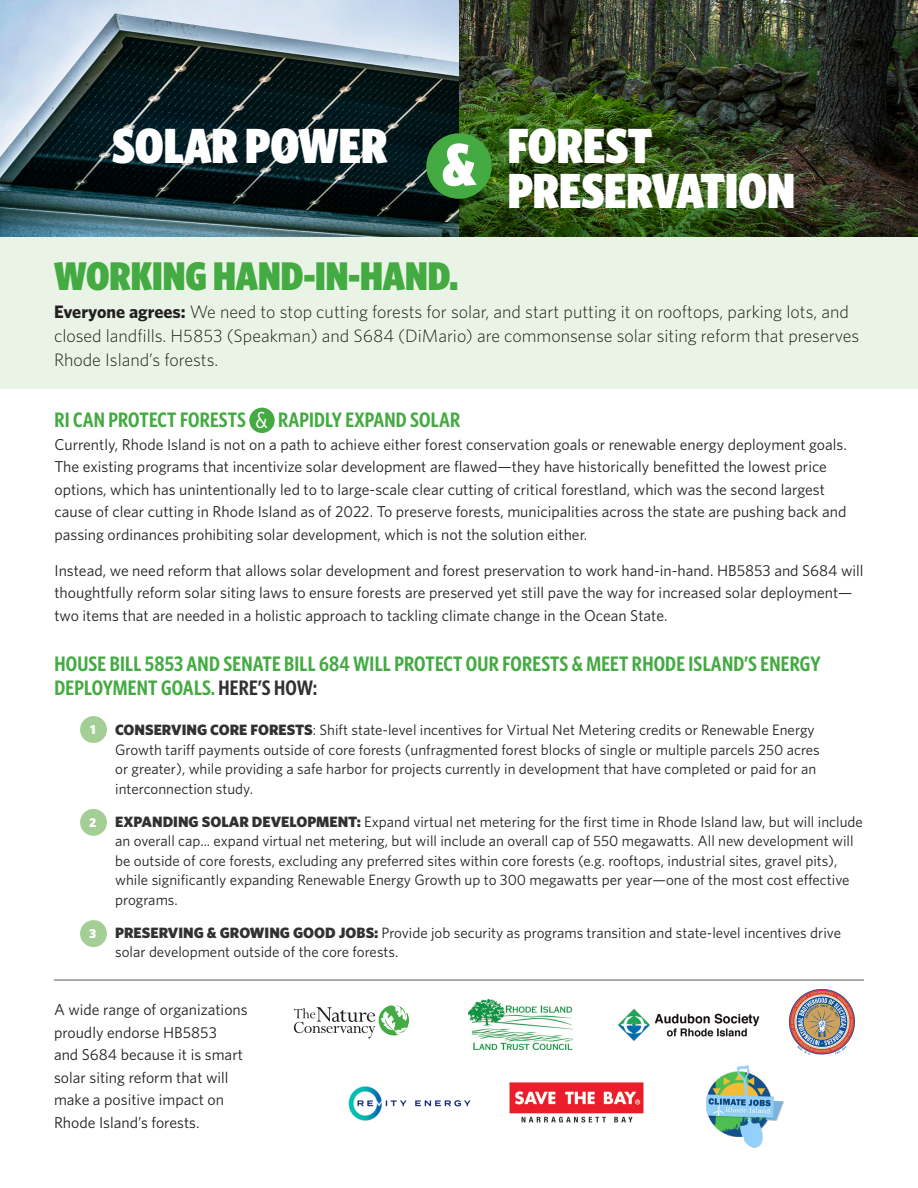
<style>
.page{position:relative;width:918px;height:1188px;background:#fff}
.page>*{position:absolute;margin:0;border:0;box-sizing:border-box;transform-origin:0 0}
.Title_2{font:900 60px "Whitney Condensed";color:#fff}
.Title_2-2{font:900 49.5px "Whitney Condensed";color:#fff}
.Title_2-3{font:900 40.05px "Whitney Condensed";color:#44aa42}
.Subhead{font:600 21px/24px "Whitney Condensed";letter-spacing:.01em;color:#44aa42}
.Title_2-4{font:600 21px "Whitney Condensed";letter-spacing:.01em;color:#44aa42}
.Intrograph{font:300 18px/24px "Whitney";color:#231f20}
.t1{font:15.75px/22.5px "Whitney";color:#231f20}
.Indented{font:15px/19.5px "Whitney";color:#231f20}
.t2{font:900 12.9px "Whitney";color:#fff}
.s1{font-weight:700}
.s2{font-weight:400;font-size:23.25px;color:#fff}
.s3{color:#333033}
.s4{font-weight:900;color:#333033}
</style>
<div class="page">
<img style="left:0;top:0;width:459px;height:238px">
<img style="left:459px;top:0;width:459px;height:238px">
<div style="left:0;top:238px;width:918px;height:151px;background:#eaf4e6"></div>
<div style="left:249px;top:408px;width:26px;height:25px;background:#44aa42;border-radius:50%"></div>
<hr style="left:54px;top:980px;width:810px;height:1px;background:#57585a">
<svg style="left:294px;top:1005px;width:115px;height:33px"></svg>
<img style="left:469px;top:1000px;width:104px;height:49px">
<img style="left:618px;top:1009px;width:142px;height:32px">
<img style="left:790px;top:989px;width:65px;height:66px">
<img style="left:706px;top:1065px;width:78px;height:82px">
<img style="left:706px;top:1134px;width:3px;height:9px">
<img style="left:709px;top:1137px;width:34px;height:6px">
<img style="left:509px;top:1082px;width:135px;height:41px">
<img style="left:348px;top:1086px;width:123px;height:34px">
<div style="left:426px;top:133px;width:66px;height:66px;background:#44aa42;border-radius:50%"></div>
<div style="left:80px;top:716px;width:27px;height:27px;background:#a3ce95;border-radius:50%"></div>
<div style="left:80px;top:809px;width:27px;height:27px;background:#a3ce95;border-radius:50%"></div>
<div style="left:80px;top:920px;width:27px;height:27px;background:#a3ce95;border-radius:50%"></div>
<p class="Title_2-2" style="left:112px;top:111px;width:277px">SOLAR POWER</p>
<p class="Title_2-2" style="left:508px;top:111px;width:146px">FOREST</p>
<p class="Title_2-2" style="left:508px;top:156px;width:289px">PRESERVATION</p>
<p class="Title_2" style="left:442px;top:123px;width:35px">&amp;</p>
<p class="Title_2-3" style="left:54px;top:249px;width:406px">WORKING HAND-IN-HAND.</p>
<p class="Intrograph" style="left:54px;top:299px;width:807px"><span class="s1">Everyone agrees:</span> We need to stop cutting forests for solar, and start putting it on rooftops, parking lots, and closed landfills. H5853 (Speakman) and S684 (DiMario) are commonsense solar siting reform that preserves<br>Rhode Island’s forests.</p>
<p class="Title_2-4" style="left:54px;top:406px;width:215px">RI CAN PROTECT FORESTS <span class="s2">&amp;</span></p>
<p class="Subhead" style="left:278px;top:407px;width:184px">RAPIDLY EXPAND SOLAR</p>
<p class="t1" style="left:54px;top:432px;width:794px">Currently, Rhode Island is not on a path to achieve either forest conservation goals or renewable energy deployment goals.<br>The existing programs that incentivize solar development are flawed—they have historically benefitted the lowest price options, which has unintentionally led to to large-scale clear cutting of critical forestland, which was the second largest cause of clear cutting in Rhode Island as of 2022. To preserve forests, municipalities across the state are pushing back and passing ordinances prohibiting solar development, which is not the solution either.</p>
<p class="t1" style="left:54px;top:558px;width:811px">Instead, we need reform that allows solar development and forest preservation to work hand-in-hand. HB5853 and S684 will thoughtfully reform solar siting laws to ensure forests are preserved yet still pave the way for increased solar deployment— two items that are needed in a holistic approach to tackling climate change in the Ocean State.</p>
<p class="Subhead" style="left:54px;top:651px;width:768px">HOUSE BILL 5853 AND SENATE BILL 684 WILL PROTECT OUR FORESTS &amp; MEET RHODE ISLAND’S ENERGY<br>DEPLOYMENT GOALS. <span class="s3">HERE’S HOW:</span></p>
<p class="Indented" style="left:115px;top:720px;width:706px"><span class="s4">CONSERVING CORE FORESTS</span>: Shift state-level incentives for Virtual Net Metering credits or Renewable Energy Growth tariff payments outside of core forests (unfragmented forest blocks of single or multiple parcels 250 acres or greater), while providing a safe harbor for projects currently in development that have completed or paid for an interconnection study.</p>
<p class="Indented" style="left:115px;top:811px;width:749px"><span class="s4">EXPANDING SOLAR DEVELOPMENT:</span> Expand virtual net metering for the first time in Rhode Island law, but will include an overall cap... expand virtual net metering, but will include an overall cap of 550 megawatts. All new development will be outside of core forests, excluding any preferred sites within core forests (e.g. rooftops, industrial sites, gravel pits), while significantly expanding Renewable Energy Growth up to 300 megawatts per year—one of the most cost effective programs.</p>
<p class="Indented" style="left:115px;top:922px;width:727px"><span class="s4">PRESERVING &amp; GROWING GOOD JOBS:</span> Provide job security as programs transition and state-level incentives drive solar development outside of the core forests.</p>
<p class="t2" style="left:90px;top:721px;width:7px">1</p>
<p class="t2" style="left:89px;top:814px;width:9px">2</p>
<p class="t2" style="left:89px;top:925px;width:9px">3</p>
<p class="t1" style="left:54px;top:998px;width:195px">A wide range of organizations proudly endorse HB5853<br>and S684 because it is smart solar siting reform that will make a positive impact on<br>Rhode Island’s forests.</p>
</div>
